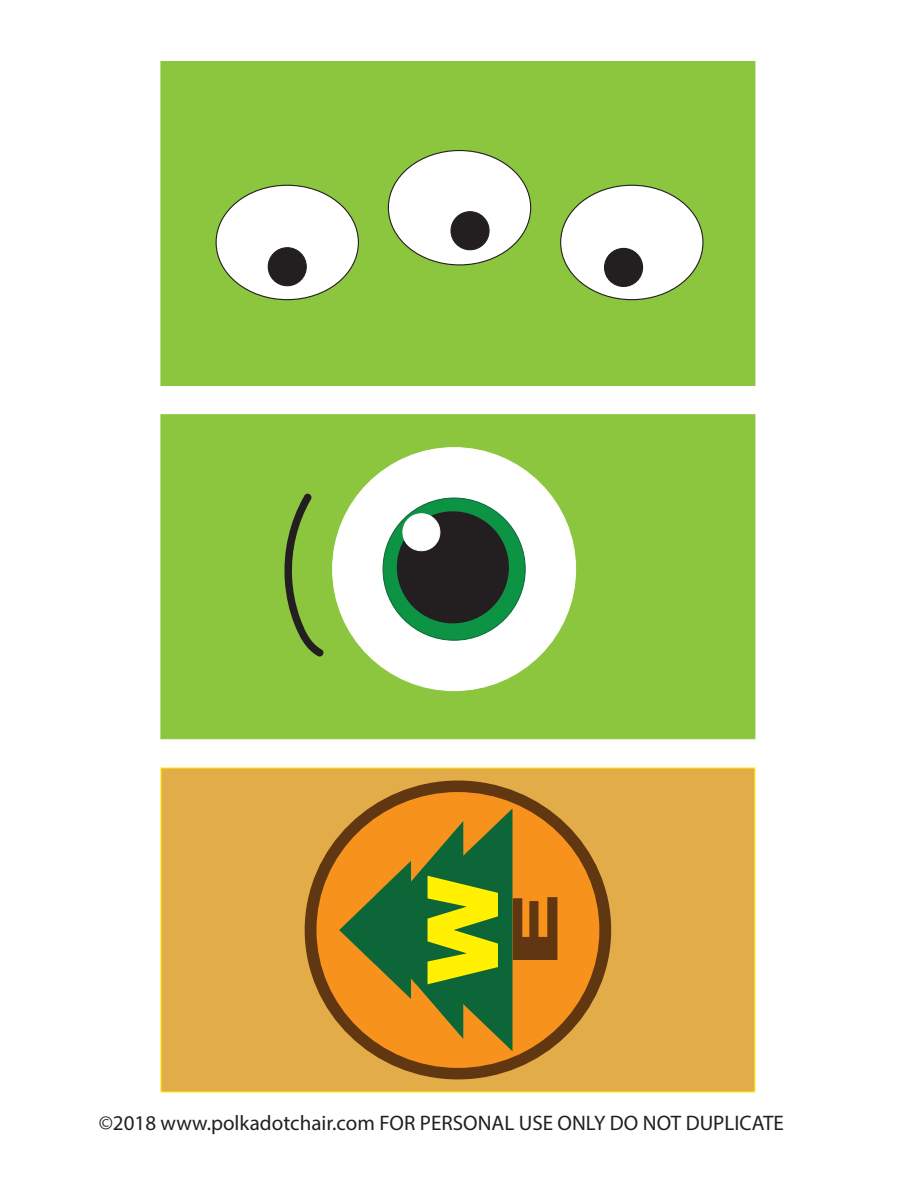
<style>
.page{position:relative;width:918px;height:1188px;background:#fff}
.page>*{position:absolute;margin:0;border:0;box-sizing:border-box;transform-origin:0 0}
.t1{font:900 98.4px "Arial";color:#fff101;scale:1.1 1}
.t2{font:900 62.4px "Arial";color:#603711;scale:1.67 1}
.t3{font:21px "Myriad Pro";color:#231f20}
</style>
<div class="page">
<div style="left:161px;top:768px;width:594px;height:324px;background:#e2ad49;border:1px solid #fff101"></div>
<div style="left:305px;top:781px;width:306px;height:298px;background:#603711;border-radius:50%"></div>
<div style="left:316px;top:792px;width:283px;height:276px;background:#f7931d;border-radius:50%"></div>
<svg style="left:339px;top:809px;width:173px;height:242px"></svg>
<div style="left:161px;top:415px;width:594px;height:324px;background:#8bc63e;border:1px solid #8bc63e"></div>
<div style="left:333px;top:448px;width:243px;height:243px;background:#fff;border-radius:50%"></div>
<div style="left:383px;top:498px;width:142px;height:142px;background:#0d9344;border-radius:50%"></div>
<div style="left:397px;top:511px;width:112px;height:112px;background:#231f20;border-radius:50%"></div>
<svg style="left:400px;top:511px;width:43px;height:41px"></svg>
<svg style="left:284px;top:493px;width:40px;height:164px"></svg>
<div style="left:161px;top:61px;width:594px;height:325px;background:#8bc63e"></div>
<div style="left:561px;top:185px;width:142px;height:115px;background:#fff;border-radius:50%"></div>
<div style="left:605px;top:248px;width:38px;height:38px;background:#231f20;border-radius:50%"></div>
<div style="left:604px;top:248px;width:39px;height:39px;border:1px solid #231f20;border-radius:50%"></div>
<div style="left:388px;top:151px;width:143px;height:114px;background:#fff;border-radius:50%"></div>
<div style="left:451px;top:212px;width:38px;height:38px;background:#231f20;border-radius:50%"></div>
<div style="left:450px;top:211px;width:40px;height:39px;border:1px solid #231f20;border-radius:50%"></div>
<div style="left:216px;top:185px;width:142px;height:115px;background:#fff;border-radius:50%"></div>
<div style="left:268px;top:248px;width:38px;height:38px;background:#231f20;border-radius:50%"></div>
<div style="left:268px;top:247px;width:39px;height:39px;border:1px solid #231f20;border-radius:50%"></div>
<h1 class="t1" style="left:391px;top:984px;width:100px;rotate:-90deg">W</h1>
<h2 class="t2" style="left:490px;top:968px;width:47px;rotate:-90deg">E</h2>
<p class="t3" style="left:99px;top:1110px;width:687px">©2018 www.polkadotchair.com FOR PERSONAL USE ONLY DO NOT DUPLICATE</p>
</div>
